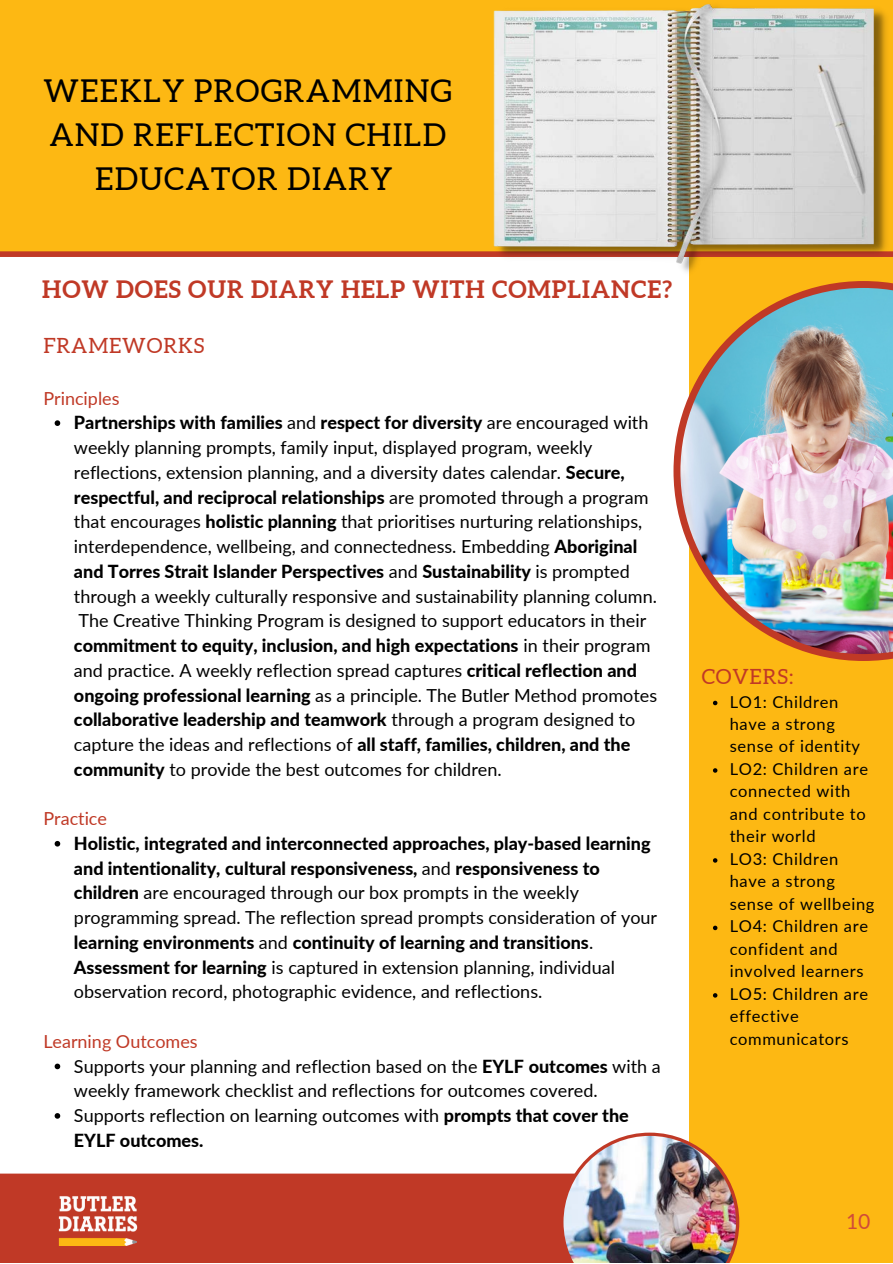
<style>
.page{position:relative;width:893px;height:1264px;background:#fff}
.page>*{position:absolute;margin:0;border:0;box-sizing:border-box;transform-origin:0 0}
.t1{font:31.5px/43.8px "Aleo";letter-spacing:.04em;color:#000;text-align:center}
.t2{font:700 24px "Aleo";letter-spacing:.04em;color:#c03926}
.t3{font:21px "Aleo";letter-spacing:.04em;color:#c03926}
.t4{font:21px "Aleo";color:#d14b38}
.t5{font:18px/24.8px "Lato";color:#000}
.t6{font:18px "Lato";color:#c03926}
.t7{font:16.5px/22.5px "Lato";letter-spacing:.04em;color:#000}
.s1{font-weight:800}
</style>
<div class="page">
<div style="left:0;top:1173px;width:892px;height:6px;background:#c03926"></div>
<div style="left:0;top:1179px;width:892px;height:83px;background:#c03926"></div>
<div style="left:0;top:0;width:892px;height:254px;background:#fdb813"></div>
<div style="left:688px;top:254px;width:204px;height:1008px;background:#fdb813"></div>
<svg style="left:55px;top:420px;width:5px;height:6px"></svg>
<svg style="left:55px;top:841px;width:5px;height:5px"></svg>
<svg style="left:55px;top:1063px;width:5px;height:6px"></svg>
<svg style="left:55px;top:1113px;width:5px;height:5px"></svg>
<img style="left:673px;top:281px;width:219px;height:380px">
<div style="left:0;top:251px;width:892px;height:6px;background:#c03926"></div>
<img style="left:493px;top:4px;width:397px;height:274px">
<img style="left:58px;top:1196px;width:80px;height:48px">
<svg style="left:713px;top:700px;width:4px;height:5px"></svg>
<svg style="left:713px;top:768px;width:4px;height:4px"></svg>
<svg style="left:713px;top:858px;width:4px;height:4px"></svg>
<svg style="left:713px;top:925px;width:4px;height:5px"></svg>
<svg style="left:713px;top:993px;width:4px;height:4px"></svg>
<img style="left:560px;top:1132px;width:179px;height:130px">
<div style="left:855px;top:13px;width:9px;height:5px;background:#e0e1e1"></div>
<p class="t1" style="left:44px;top:69px;width:410px">WEEKLY PROGRAMMING<br>AND REFLECTION CHILD<br>EDUCATOR DIARY</p>
<p class="t2" style="left:42px;top:276px;width:631px">HOW DOES OUR DIARY HELP WITH COMPLIANCE?</p>
<p class="t3" style="left:43px;top:334px;width:163px">FRAMEWORKS</p>
<p class="t6" style="left:43px;top:387px;width:78px">Principles</p>
<p class="t5" style="left:74px;top:410px;width:584px"><span class="s1">Partnerships with families</span> and <span class="s1">respect for diversity</span> are encouraged with weekly planning prompts, family input, displayed program, weekly reflections, extension planning, and a diversity dates calendar. <span class="s1">Secure, respectful, and reciprocal relationships</span> are promoted through a program that encourages <span class="s1">holistic planning</span> that prioritises nurturing relationships, interdependence, wellbeing, and connectedness. Embedding <span class="s1">Aboriginal and Torres Strait Islander Perspectives</span> and <span class="s1">Sustainability</span> is prompted through a weekly culturally responsive and sustainability planning column.<br>The Creative Thinking Program is designed to support educators in their <span class="s1">commitment to equity, inclusion, and high expectations</span> in their program and practice. A weekly reflection spread captures <span class="s1">critical reflection and ongoing professional learning</span> as a principle. The Butler Method promotes <span class="s1">collaborative leadership and teamwork</span> through a program designed to capture the ideas and reflections of <span class="s1">all staff, families, children, and the community</span> to provide the best outcomes for children.</p>
<p class="t6" style="left:43px;top:807px;width:65px">Practice</p>
<p class="t5" style="left:74px;top:830px;width:584px"><span class="s1">Holistic, integrated and interconnected approaches, play-based learning and intentionality, cultural responsiveness,</span> and <span class="s1">responsiveness to children</span> are encouraged through our box prompts in the weekly programming spread. The reflection spread prompts consideration of your <span class="s1">learning environments</span> and <span class="s1">continuity of learning and transitions</span>.<br><span class="s1">Assessment for learning</span> is captured in extension planning, individual observation record, photographic evidence, and reflections.</p>
<p class="t6" style="left:43px;top:1030px;width:156px">Learning Outcomes</p>
<p class="t5" style="left:74px;top:1053px;width:588px">Supports your planning and reflection based on the <span class="s1">EYLF outcomes</span> with a weekly framework checklist and reflections for outcomes covered.</p>
<p class="t5" style="left:74px;top:1102px;width:556px">Supports reflection on learning outcomes with <span class="s1">prompts that cover the<br>EYLF outcomes.</span></p>
<p class="t3" style="left:701px;top:664px;width:93px">COVERS:</p>
<p class="t7" style="left:729px;top:690px;width:132px">LO1: Children have a strong sense of identity</p>
<p class="t7" style="left:729px;top:757px;width:140px">LO2: Children are connected with and contribute to their world</p>
<p class="t7" style="left:729px;top:847px;width:146px">LO3: Children have a strong sense of wellbeing</p>
<p class="t7" style="left:729px;top:914px;width:140px">LO4: Children are confident and involved learners</p>
<p class="t7" style="left:729px;top:982px;width:140px">LO5: Children are effective communicators</p>
<p class="t4" style="left:847px;top:1209px;width:24px">10</p>
</div>
